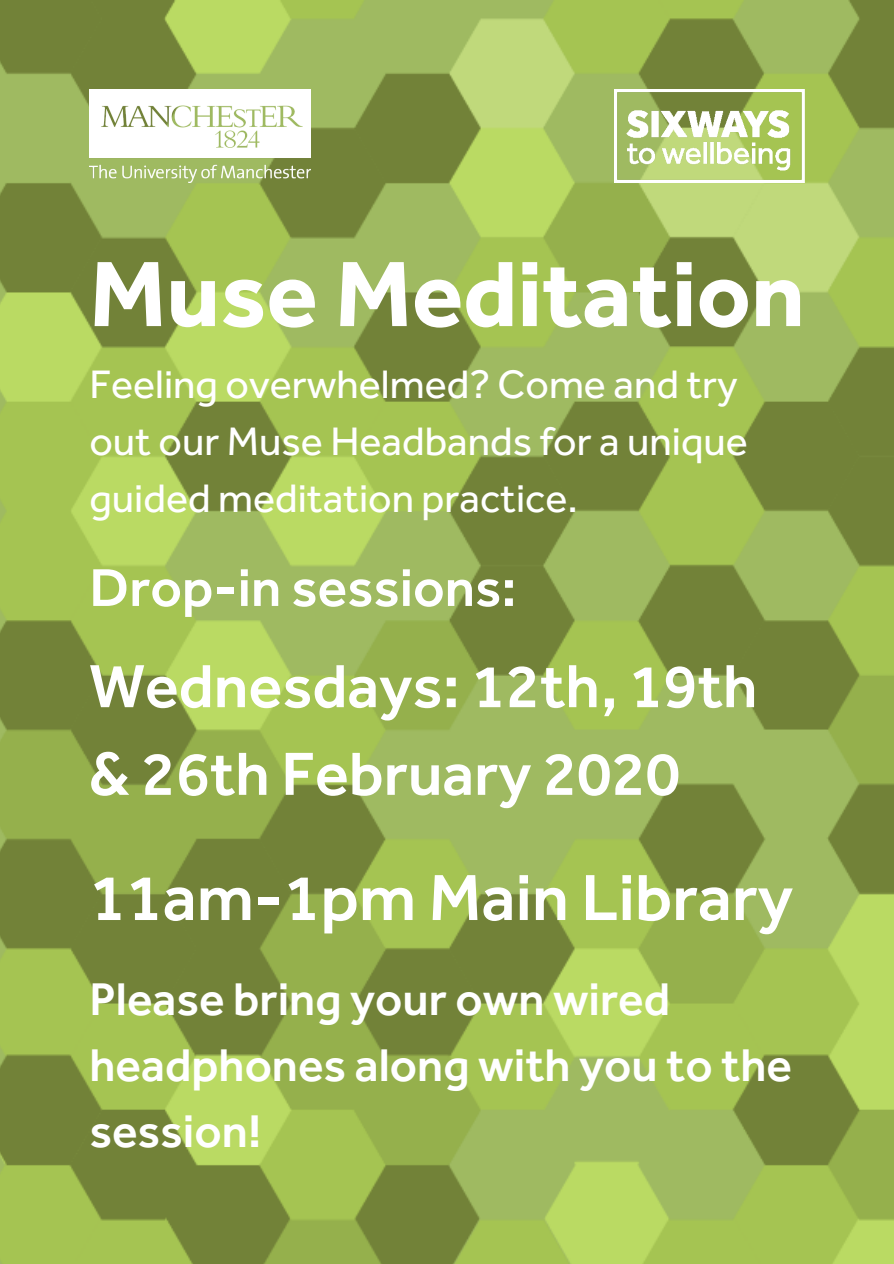
<style>
.page{position:relative;width:894px;height:1264px;background:#fff}
.page>*{position:absolute;margin:0;border:0;box-sizing:border-box;transform-origin:0 0}
.t1{font:700 95.85px "Effra";color:#fff}
.t2{font:500 67.2px "Effra";color:#fff}
.t3{font:500 62.85px/87.6px "Effra";color:#fff}
.t4{font:500 54.9px "Effra";color:#fff}
.t5{font:500 47.4px/66px "Effra";color:#fff}
.t6{font:41.1px/57.3px "Effra";color:#fff}
</style>
<div class="page">
<img style="left:0;top:1px;width:893px;height:1262px">
<img style="left:614px;top:89px;width:191px;height:94px">
<img style="left:89px;top:89px;width:221px;height:94px">
<h1 class="t1" style="left:89px;top:235px;width:716px">Muse Meditation</h1>
<p class="t6" style="left:89px;top:354px;width:659px">Feeling overwhelmed? Come and try out our Muse Headbands for a unique guided meditation practice.</p>
<h3 class="t4" style="left:89px;top:553px;width:428px">Drop-in sessions:</h3>
<h3 class="t3" style="left:89px;top:641px;width:669px">Wednesdays: 12th, 19th &amp; 26th February 2020</h3>
<h2 class="t2" style="left:89px;top:856px;width:705px">11am-1pm Main Library</h2>
<p class="t5" style="left:89px;top:965px;width:703px">Please bring your own wired headphones along with you to the session!</p>
</div>
